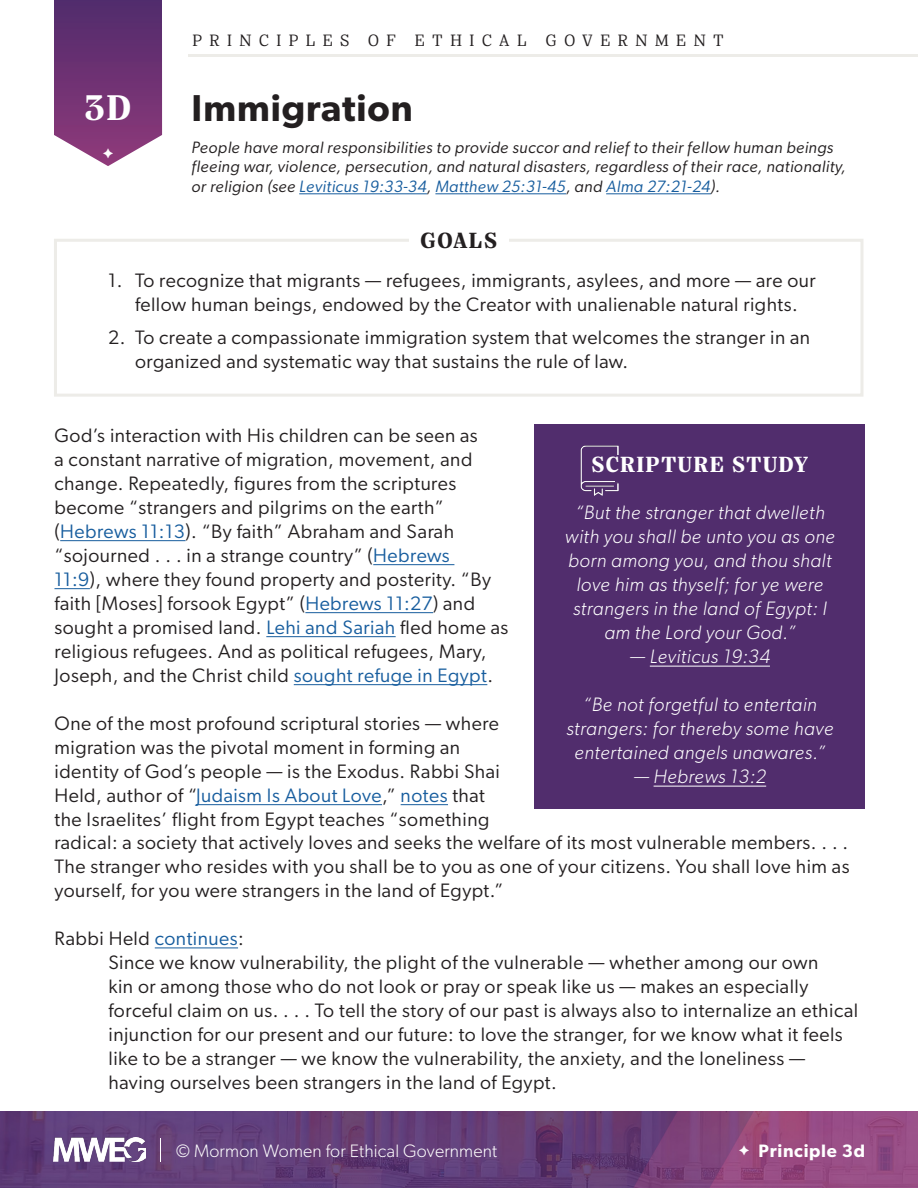
<style>
.page{position:relative;width:918px;height:1188px;background:#fff}
.page>*{position:absolute;margin:0;border:0;box-sizing:border-box;transform-origin:0 0}
.t1{font:700 39px "Silva Text";color:#fff}
.t2{font:600 37.5px "Gibson";letter-spacing:.025em;color:#231f20}
.t3{font:700 24px "Silva Text";letter-spacing:.05em;color:#fff}
.t4{font:700 24px "Silva Text";letter-spacing:.06em;color:#231f20}
.t5{font:19.5px/24px "Gibson";letter-spacing:.025em;color:#231f20}
.t6{font:italic 300 19.5px/24px "Gibson";letter-spacing:.025em;color:#fff;text-align:center}
.t7{font:300 18px "Gibson";letter-spacing:.01em;color:#fff}
.t8{font:300 18px "Silva Text";letter-spacing:.42em;color:#231f20}
.t9{font:600 18px "Gibson";letter-spacing:.04em;color:#fff}
.t10{font:italic 16.5px/19.8px "Gibson";letter-spacing:.025em;color:#231f20}
.s1{color:#175d9e}
</style>
<div class="page">
<div style="left:535px;top:424px;width:330px;height:384px;background:#512d6d"></div>
<hr style="left:299px;top:193px;width:128px;height:1px;background:#175d9e">
<hr style="left:435px;top:193px;width:131px;height:1px;background:#175d9e">
<hr style="left:606px;top:193px;width:105px;height:1px;background:#175d9e">
<img style="left:581px;top:445px;width:38px;height:50px">
<div style="left:615px;top:455px;width:5px;height:27px;background:#512d6d"></div>
<hr style="left:650px;top:666px;width:120px;height:1px;background:#fff">
<hr style="left:654px;top:786px;width:112px;height:1px;background:#fff">
<div style="left:54px;top:239px;width:809px;height:158px;border:3px solid #edece8"></div>
<div style="left:409px;top:236px;width:100px;height:8px;background:#fff"></div>
<hr style="left:189px;top:54px;width:729px;height:3px;background:#edece8">
<img style="left:0;top:1111px;width:918px;height:77px">
<img style="left:54px;top:1138px;width:91px;height:23px">
<svg style="left:160px;top:1138px;width:1px;height:23px"></svg>
<hr style="left:60px;top:540px;width:126px;height:1px;background:#175d9e">
<hr style="left:373px;top:564px;width:81px;height:1px;background:#175d9e">
<hr style="left:55px;top:588px;width:35px;height:1px;background:#175d9e">
<hr style="left:305px;top:612px;width:128px;height:1px;background:#175d9e">
<hr style="left:266px;top:636px;width:130px;height:1px;background:#175d9e">
<hr style="left:294px;top:684px;width:193px;height:1px;background:#175d9e">
<hr style="left:196px;top:804px;width:186px;height:1px;background:#175d9e">
<hr style="left:401px;top:804px;width:47px;height:1px;background:#175d9e">
<hr style="left:155px;top:947px;width:83px;height:1px;background:#175d9e">
<svg style="left:54px;top:0;width:108px;height:166px"></svg>
<svg style="left:739px;top:1146px;width:10px;height:10px"></svg>
<p class="t8" style="left:192px;top:28px;width:533px">PRINCIPLES OF ETHICAL GOVERNMENT</p>
<p class="t1" style="left:85px;top:81px;width:48px">3D</p>
<p class="t2" style="left:192px;top:86px;width:223px">Immigration</p>
<p class="t10" style="left:192px;top:137px;width:656px">People have moral responsibilities to provide succor and relief to their fellow human beings fleeing war, violence, persecution, and natural disasters, regardless of their race, nationality, or religion (see <span class="s1">Leviticus 19:33-34</span>, <span class="s1">Matthew 25:31-45</span>, and <span class="s1">Alma 27:21-24</span>).</p>
<p class="t4" style="left:421px;top:225px;width:78px">GOALS</p>
<p class="t5" style="left:108px;top:268px;width:709px;text-align:center">1. To recognize that migrants — refugees, immigrants, asylees, and more — are our fellow human beings, endowed by the Creator with unalienable natural rights.</p>
<p class="t5" style="left:135px;top:325px;width:677px;text-indent:-27px">2. To create a compassionate immigration system that welcomes the stranger in an organized and systematic way that sustains the rule of law.</p>
<p class="t5" style="left:55px;top:423px;width:455px">God’s interaction with His children can be seen as<br>a constant narrative of migration, movement, and change. Repeatedly, figures from the scriptures become “strangers and pilgrims on the earth” (<span class="s1">Hebrews 11:13</span>). “By faith” Abraham and Sarah “sojourned . . . in a strange country” (<span class="s1">Hebrews<br>11:9</span>), where they found property and posterity. “By faith [Moses] forsook Egypt” (<span class="s1">Hebrews 11:27</span>) and sought a promised land. <span class="s1">Lehi and Sariah</span> fled home as religious refugees. And as political refugees, Mary, Joseph, and the Christ child <span class="s1">sought refuge in Egypt</span>.</p>
<p class="t5" style="left:55px;top:711px;width:797px">One of the most profound scriptural stories — where<br>migration was the pivotal moment in forming an<br>identity of God’s people — is the Exodus. Rabbi Shai<br>Held, author of “<span class="s1">Judaism Is About Love</span>,” <span class="s1">notes</span> that<br>the Israelites’ flight from Egypt teaches “something<br>radical: a society that actively loves and seeks the welfare of its most vulnerable members. . . .<br>The stranger who resides with you shall be to you as one of your citizens. You shall love him as yourself, for you were strangers in the land of Egypt.”</p>
<p class="t5" style="left:55px;top:927px;width:191px">Rabbi Held <span class="s1">continues</span>:</p>
<p class="t5" style="left:109px;top:951px;width:751px">Since we know vulnerability, the plight of the vulnerable — whether among our own<br>kin or among those who do not look or pray or speak like us — makes an especially forceful claim on us. . . . To tell the story of our past is always also to internalize an ethical injunction for our present and our future: to love the stranger, for we know what it feels like to be a stranger — we know the vulnerability, the anxiety, and the loneliness — having ourselves been strangers in the land of Egypt.</p>
<p class="t3" style="left:592px;top:448px;width:218px">SCRIPTURE STUDY</p>
<p class="t6" style="left:565px;top:500px;width:271px">“But the stranger that dwelleth with you shall be unto you as one born among you, and thou shalt love him as thyself; for ye were strangers in the land of Egypt: I am the Lord your God.”</p>
<p class="t6" style="left:630px;top:644px;width:142px">— Leviticus 19:34</p>
<p class="t6" style="left:566px;top:692px;width:269px">“Be not forgetful to entertain strangers: for thereby some have entertained angels unawares.”</p>
<p class="t6" style="left:634px;top:764px;width:134px">— Hebrews 13:2</p>
<p class="t7" style="left:176px;top:1140px;width:323px">© Mormon Women for Ethical Government</p>
<p class="t9" style="left:759px;top:1140px;width:108px">Principle 3d</p>
</div>
